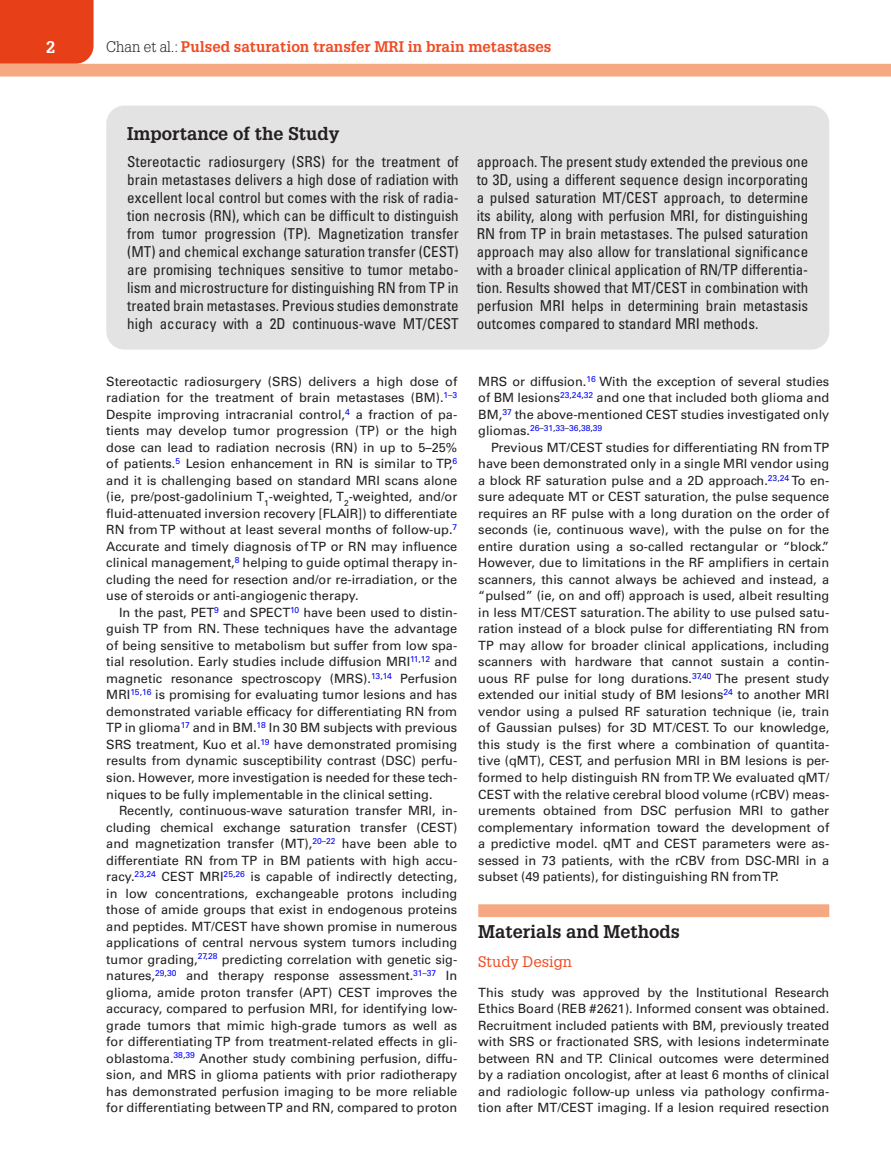
<style>
.page{position:relative;width:891px;height:1175px;background:#fff}
.page>*{position:absolute;margin:0;border:0;box-sizing:border-box;transform-origin:0 0}
.Box_Head{font:700 18px "Glypha LT Std";color:#231f20}
.t1{font:700 16.5px "Glypha LT Std";color:#fff}
.Box_Text{font:condensed 15px/18px "Univers LT Std";color:#231f20;text-align:justify}
.t2{font:15px "Glypha LT Std Bold 2";color:#f04b22}
.t3{font:15px "Glypha LT Std";color:#f04b22}
.TextInd{font:12.75px/16.5px "Univers LT Std";color:#231f20;text-align:justify}
.Text{font:12.75px/16.5px "Univers LT Std";color:#231f20;text-align:justify}
.TextInd-2{font:8.55px "Univers LT Std";color:#00f}
.s1{font-family:"Glypha LT Std";font-weight:300;color:#231f20}
.s2{font-size:12.75px;color:#231f20}
.s3{color:#231f20}
</style>
<div class="page">
<div style="left:0;top:0;width:94px;height:64px;background:#e73f18"></div>
<div style="left:0;top:64px;width:891px;height:12px;background:#f5a882"></div>
<div style="left:478px;top:904px;width:351px;height:13px;background:#f5a882"></div>
<div style="left:106px;top:106px;width:723px;height:243px;background:#e3e3e3;border-radius:18px"></div>
<p class="t1" style="left:46px;top:37px;width:11px">2</p>
<p class="t2" style="left:106px;top:37px;width:446px"><span class="s1">Chan et al.:</span> Pulsed saturation transfer MRI in brain metastases</p>
<p class="Box_Head" style="left:127px;top:122px;width:214px">Importance of the Study</p>
<p class="Box_Text" style="left:127px;top:152px;width:333px">Stereotactic radiosurgery (SRS) for the treatment of brain metastases delivers a high dose of radiation with excellent local control but comes with the risk of radia&shy;tion necrosis (RN), which can be difficult to distinguish from tumor progression (TP). Magnetization transfer (MT) and chemical exchange saturation transfer (CEST) are promising techniques sensitive to tumor metabo&shy;lism and microstructure for distinguishing RN from TP in treated brain metastases. Previous studies demonstrate high accuracy with a 2D continuous-wave MT/CEST</p>
<p class="Box_Text" style="left:477px;top:152px;width:333px">approach. The present study extended the previous one to 3D, using a different sequence design incorporating a pulsed saturation MT/CEST approach, to determine its ability, along with perfusion MRI, for distinguishing RN from TP in brain metastases. The pulsed saturation approach may also allow for translational significance with a broader clinical application of RN/TP differentia&shy;tion. Results showed that MT/CEST in combination with perfusion MRI helps in determining brain metastasis outcomes compared to standard MRI methods.</p>
<p class="Text" style="left:106px;top:373px;width:353px">Stereotactic radiosurgery (SRS) delivers a high dose of radiation for the treatment of brain metastases (BM).<sup>1</sup><sup>–</sup><sup>3<br></sup>Despite improving intracranial control,<sup>4</sup> a fraction of pa&shy;tients may develop tumor progression (TP) or the high dose can lead to radiation necrosis (RN) in up to 5–25% of patients.<sup>5</sup> Lesion enhancement in RN is similar to TP,<sup>6 </sup>and it is challenging based on standard MRI scans alone (ie, pre/post-gadolinium T<sub>1</sub>-weighted, T<sub>2</sub>-weighted, and/or fluid-attenuated inversion recovery [FLAIR]) to differentiate RN from TP without at least several months of follow-up.<sup>7<br></sup>Accurate and timely diagnosis of TP or RN may influence clinical management,<sup>8</sup> helping to guide optimal therapy in&shy;cluding the need for resection and/or re-irradiation, or the use of steroids or anti-angiogenic therapy.</p>
<p class="TextInd" style="left:106px;top:604px;width:353px;text-indent:13px">In the past, PET<sup>9</sup> and SPECT<sup>10</sup> have been used to distin&shy;guish TP from RN. These techniques have the advantage of being sensitive to metabolism but suffer from low spa&shy;tial resolution. Early studies include diffusion MRI<sup>11</sup><sup>,</sup><sup>12</sup> and magnetic resonance spectroscopy (MRS).<sup>13</sup><sup>,</sup><sup>14</sup> Perfusion MRI<sup>15</sup><sup>,</sup><sup>16</sup> is promising for evaluating tumor lesions and has demonstrated variable efficacy for differentiating RN from TP in glioma<sup>17</sup> and in BM.<sup>18</sup> In 30 BM subjects with previous SRS treatment, Kuo et al.<sup>19</sup> have demonstrated promising results from dynamic susceptibility contrast (DSC) perfu&shy;sion. However, more investigation is needed for these tech&shy;niques to be fully implementable in the clinical setting.</p>
<p class="TextInd" style="left:106px;top:802px;width:353px;text-indent:13px">Recently, continuous-wave saturation transfer MRI, in&shy;cluding chemical exchange saturation transfer (CEST) and magnetization transfer (MT),<sup>20</sup><sup>–</sup><sup>22</sup> have been able to differentiate RN from TP in BM patients with high accu&shy;racy.<sup>23</sup><sup>,</sup><sup>24</sup> CEST MRI<sup>25</sup><sup>,</sup><sup>26</sup> is capable of indirectly detecting, in low concentrations, exchangeable protons including those of amide groups that exist in endogenous proteins and peptides. MT/CEST have shown promise in numerous applications of central nervous system tumors including tumor grading,<sup>27</sup><sup>,</sup><sup>28</sup> predicting correlation with genetic sig&shy;natures,<sup>29</sup><sup>,</sup><sup>30</sup> and therapy response assessment.<sup>31</sup><sup>–</sup><sup>37</sup> In glioma, amide proton transfer (APT) CEST improves the accuracy, compared to perfusion MRI, for identifying low&shy;grade tumors that mimic high-grade tumors as well as for differentiating TP from treatment-related effects in gli&shy;oblastoma.<sup>38</sup><sup>,</sup><sup>39</sup> Another study combining perfusion, diffu&shy;sion, and MRS in glioma patients with prior radiotherapy has demonstrated perfusion imaging to be more reliable for differentiating between TP and RN, compared to proton</p>
<p class="TextInd" style="left:478px;top:373px;width:353px">MRS or diffusion.<sup>16</sup> With the exception of several studies of BM lesions<sup>23</sup><sup>,</sup><sup>24</sup><sup>,</sup><sup>32</sup> and one that included both glioma and BM,<sup>37</sup> the above-mentioned CEST studies investigated only</p>
<p class="TextInd-2" style="left:478px;top:423px;width:126px"><span class="s2">gliomas.</span>26<span class="s3">–</span>31<span class="s3">,</span>33<span class="s3">–</span>36<span class="s3">,</span>38<span class="s3">,</span>39</p>
<p class="TextInd" style="left:478px;top:439px;width:353px;text-indent:13px">Previous MT/CEST studies for differentiating RN from TP have been demonstrated only in a single MRI vendor using a block RF saturation pulse and a 2D approach.<sup>23</sup><sup>,</sup><sup>24</sup> To en&shy;sure adequate MT or CEST saturation, the pulse sequence requires an RF pulse with a long duration on the order of seconds (ie, continuous wave), with the pulse on for the entire duration using a so-called rectangular or “block.” However, due to limitations in the RF amplifiers in certain scanners, this cannot always be achieved and instead, a “pulsed” (ie, on and off) approach is used, albeit resulting in less MT/CEST saturation. The ability to use pulsed satu&shy;ration instead of a block pulse for differentiating RN from TP may allow for broader clinical applications, including scanners with hardware that cannot sustain a contin&shy;uous RF pulse for long durations.<sup>37</sup><sup>,</sup><sup>40</sup> The present study extended our initial study of BM lesions<sup>24</sup> to another MRI vendor using a pulsed RF saturation technique (ie, train of Gaussian pulses) for 3D MT/CEST. To our knowledge, this study is the first where a combination of quantita&shy;tive (qMT), CEST, and perfusion MRI in BM lesions is per&shy;formed to help distinguish RN from TP. We evaluated qMT/ CEST with the relative cerebral blood volume (rCBV) meas&shy;urements obtained from DSC perfusion MRI to gather complementary information toward the development of a predictive model. qMT and CEST parameters were as&shy;sessed in 73 patients, with the rCBV from DSC-MRI in a subset (49 patients), for distinguishing RN from TP.</p>
<h2 class="Box_Head" style="left:478px;top:920px;width:203px">Materials and Methods</h2>
<h2 class="t3" style="left:478px;top:953px;width:95px">Study Design</h2>
<p class="Text" style="left:478px;top:983px;width:353px">This study was approved by the Institutional Research Ethics Board (REB #2621). Informed consent was obtained.<br>Recruitment included patients with BM, previously treated with SRS or fractionated SRS, with lesions indeterminate between RN and TP. Clinical outcomes were determined by a radiation oncologist, after at least 6 months of clinical and radiologic follow-up unless via pathology confirma&shy;tion after MT/CEST imaging. If a lesion required resection</p>
</div>
